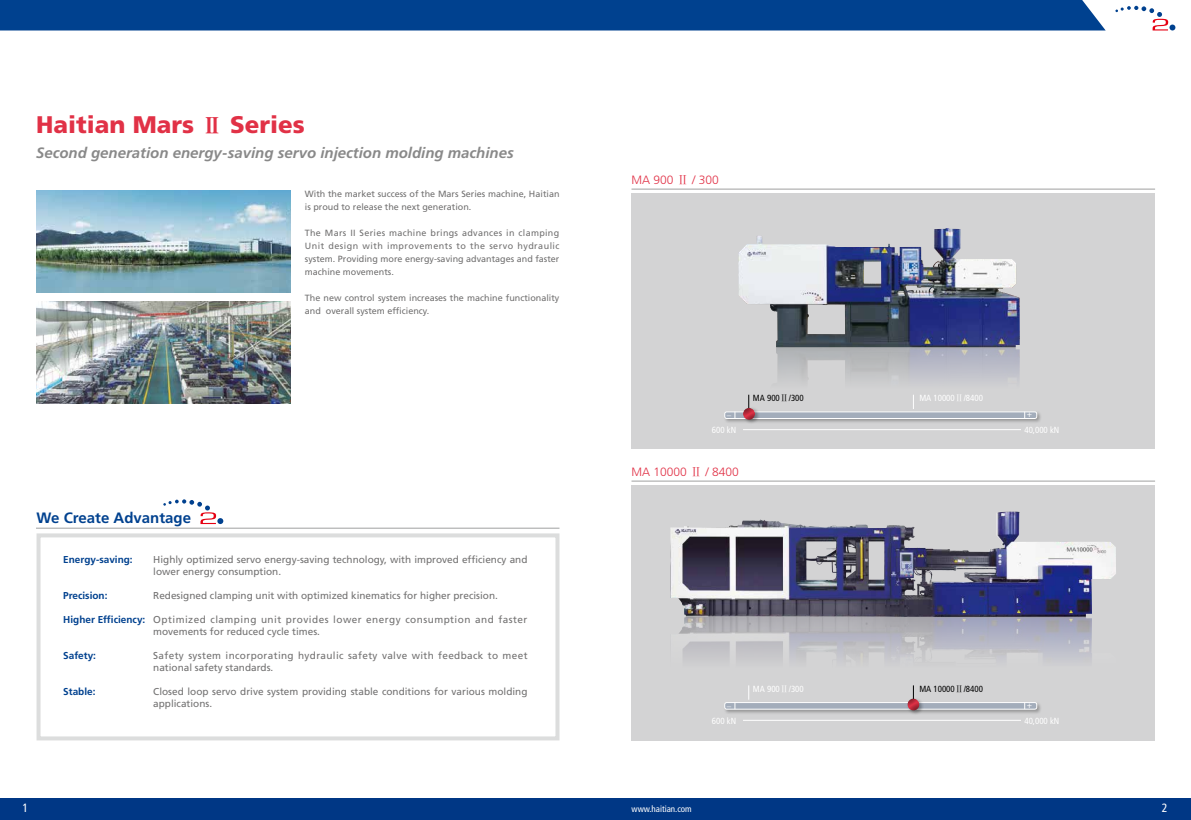
<style>
.page{position:relative;width:1191px;height:820px;background:#fff}
.page>*{position:absolute;margin:0;border:0;box-sizing:border-box;transform-origin:0 0}
.t1{font:900 24px "Frutiger";color:#e13146}
.t2{font:italic 700 15px "Frutiger";color:#898989}
.t3{font:700 15px "Frutiger";color:#00418f}
.t4{font:300 12px "Frutiger CE";color:#e13146}
.t5{font:condensed 12px "Frutiger";color:#fff}
.t6{font:10px/12px "Frutiger";color:#727171}
.t7{font:10px/12px "Frutiger";letter-spacing:.045em;color:#727171}
.t8{font:10px/12px "Frutiger";letter-spacing:.035em;color:#727171}
.t9{font:700 10px "Frutiger";color:#00418f}
.t10{font:9px/13px "Frutiger";color:#727171}
.t11{font:condensed 9px "Frutiger";color:#fff}
.t12{font:condensed 8.9px "Frutiger";color:#fff}
.t13{font:condensed 8.9px "Frutiger";color:#000}
.s1{font-family:"FZDBSJW GB1 0";font-weight:400}
.s2{font-weight:700;color:#00418f}
.s3{font-family:"Sim Sun";font-weight:400}
.s4{font-family:"Sim Sun";font-stretch:normal}
</style>
<div class="page">
<div style="left:0;top:0;width:1105px;height:30px;background:#00418f"></div>
<svg style="left:1115px;top:6px;width:60px;height:24px"></svg>
<div style="left:0;top:797px;width:1191px;height:22px;background:#003785"></div>
<img style="left:36px;top:190px;width:255px;height:102px">
<img style="left:36px;top:301px;width:254px;height:102px">
<svg style="left:631px;top:485px;width:524px;height:255px;background:#aeafba"></svg>
<img style="left:670px;top:615px;width:244px;height:97px">
<div style="left:631px;top:193px;width:524px;height:255px;background:#d3d3d4"></div>
<img style="left:738px;top:228px;width:282px;height:221px">
<div style="left:723px;top:410px;width:319px;height:13px;background:#000;opacity:.3"></div>
<div style="left:724px;top:411px;width:312px;height:7px;background:#a3adbb;border-radius:2px"></div>
<div style="left:724px;top:411px;width:313px;height:7px;border:1px solid #fff;border-radius:2px"></div>
<svg style="left:748px;top:394px;width:1px;height:12px"></svg>
<svg style="left:913px;top:394px;width:1px;height:15px"></svg>
<hr style="left:743px;top:429px;width:278px;height:1px;background:#fff">
<div style="left:742px;top:406px;width:18px;height:18px;background:#000;opacity:.3"></div>
<div style="left:741px;top:406px;width:14px;height:14px;background:#000;opacity:.5"></div>
<hr style="left:631px;top:189px;width:524px;height:1px;background:#9fa0a0">
<div style="left:723px;top:700px;width:319px;height:14px;background:#000;opacity:.3"></div>
<div style="left:724px;top:702px;width:312px;height:7px;background:#a3adbb;border-radius:2px"></div>
<div style="left:724px;top:702px;width:313px;height:7px;border:1px solid #fff;border-radius:2px"></div>
<svg style="left:748px;top:685px;width:1px;height:14px"></svg>
<hr style="left:743px;top:719px;width:278px;height:1px;background:#fff">
<div style="left:906px;top:697px;width:18px;height:18px;background:#000;opacity:.3"></div>
<div style="left:905px;top:696px;width:14px;height:14px;background:#000;opacity:.5"></div>
<hr style="left:631px;top:480px;width:524px;height:1px;background:#9fa0a0">
<div style="left:37px;top:533px;width:522px;height:207px;border:4px solid #dcdddd"></div>
<svg style="left:163px;top:499px;width:60px;height:25px"></svg>
<hr style="left:36px;top:527px;width:523px;height:1px;background:#9fa0a0">
<img style="left:855px;top:513px;width:149px;height:38px">
<h1 class="t1" style="left:36px;top:110px;width:270px">Haitian Mars <span class="s1">Ⅱ</span> Series</h1>
<h2 class="t2" style="left:36px;top:143px;width:479px">Second generation energy-saving servo injection molding machines</h2>
<p class="t10" style="left:305px;top:187px;width:256px">With the market success of the Mars Series machine, Haitian is proud to release the next generation.</p>
<p class="t10" style="left:305px;top:226px;width:256px;text-align:justify">The Mars II Series machine brings advances in clamping Unit design with improvements to the servo hydraulic system. Providing more energy-saving advantages and faster machine movements.</p>
<p class="t10" style="left:305px;top:291px;width:256px">The new control system increases the machine functionality and overall system efficiency.</p>
<h2 class="t3" style="left:37px;top:509px;width:156px">We Create Advantage</h2>
<p class="t9" style="left:63px;top:553px;width:71px">Energy-saving:</p>
<p class="t6" style="left:153px;top:553px;width:376px">Highly optimized servo energy-saving technology, with improved efficiency and lower energy consumption.</p>
<p class="t9" style="left:63px;top:589px;width:46px">Precision:</p>
<p class="t6" style="left:153px;top:589px;width:346px">Redesigned clamping unit with optimized kinematics for higher precision.</p>
<p class="t7" style="left:153px;top:613px;width:376px;text-indent:-90px"><span class="s2">Higher Efficiency:</span> Optimized clamping unit provides lower energy consumption and faster movements for reduced cycle times.</p>
<p class="t9" style="left:63px;top:649px;width:34px">Safety:</p>
<p class="t8" style="left:153px;top:649px;width:376px">Safety system incorporating hydraulic safety valve with feedback to meet national safety standards.</p>
<p class="t9" style="left:63px;top:685px;width:34px">Stable:</p>
<p class="t6" style="left:153px;top:685px;width:376px">Closed loop servo drive system providing stable conditions for various molding applications.</p>
<h3 class="t4" style="left:631px;top:173px;width:89px">MA 900 <span class="s3">Ⅱ</span> / 300</h3>
<p class="t13" style="left:753px;top:393px;width:52px">MA 900<span class="s4">Ⅱ</span>/300</p>
<p class="t12" style="left:919px;top:393px;width:65px">MA 10000<span class="s4">Ⅱ</span>/8400</p>
<p class="t12" style="left:727px;top:406px;width:6px">_</p>
<p class="t12" style="left:1027px;top:409px;width:7px">+</p>
<p class="t12" style="left:712px;top:424px;width:26px">600 kN</p>
<p class="t12" style="left:1024px;top:424px;width:36px">40,000 kN</p>
<h3 class="t4" style="left:631px;top:465px;width:109px">MA 10000 <span class="s3">Ⅱ</span> / 8400</h3>
<p class="t12" style="left:753px;top:683px;width:52px">MA 900<span class="s4">Ⅱ</span>/300</p>
<p class="t13" style="left:919px;top:683px;width:65px">MA 10000<span class="s4">Ⅱ</span>/8400</p>
<p class="t12" style="left:1027px;top:699px;width:7px">+</p>
<p class="t12" style="left:712px;top:715px;width:26px">600 kN</p>
<p class="t12" style="left:1024px;top:715px;width:36px">40,000 kN</p>
<h3 class="t5" style="left:23px;top:800px;width:7px">1</h3>
<p class="t11" style="left:631px;top:803px;width:62px">www.haitian.com</p>
<h3 class="t5" style="left:1161px;top:800px;width:7px">2</h3>
</div>
